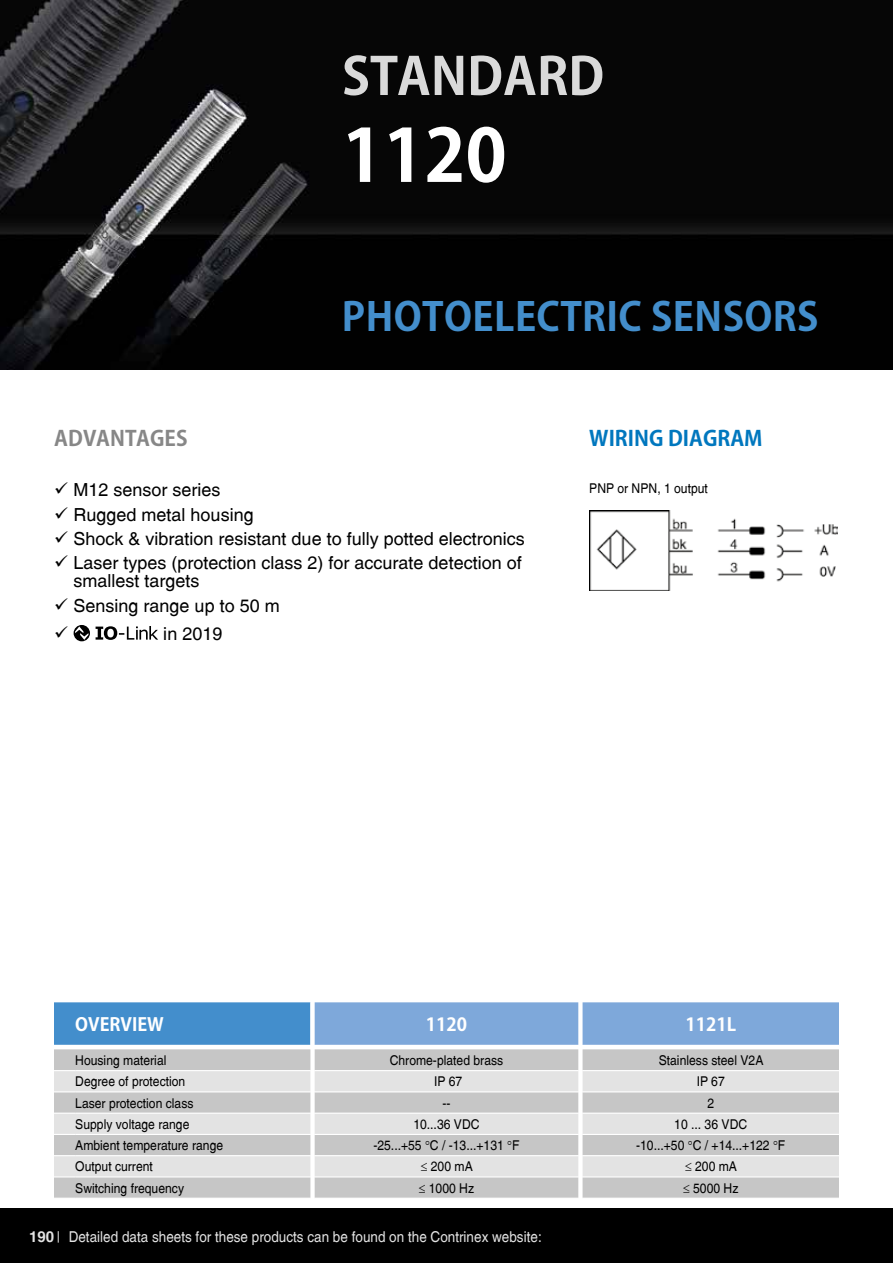
<style>
.page{position:relative;width:893px;height:1263px;background:#fff}
.page>*{position:absolute;margin:0;border:0;box-sizing:border-box;transform-origin:0 0}
.t1{font:700 72px "Koz Go Pro";color:#fff}
.t2{font:700 51px "Koz Go Pro";color:#dadada}
.t3{font:700 39px "Koz Go Pro";letter-spacing:.01em;color:#438ecc}
.t4{font:700 21px "Koz Go Pro";color:#0077be}
.t5{font:700 21px "Koz Go Pro";color:#878787}
.t6{font:18px/18px "Switzerland Plain";color:#000}
.t7{font:700 18px "Koz Go Pro";color:#fff}
.t8{font:15px "Switzerland Plain";color:#e3e3e3;scale:.9 1}
.t9{font:13.5px "Switzerland Plain";color:#000;scale:.9 1}
.s1{font-family:"Switzerland";font-weight:700}
</style>
<div class="page">
<div style="left:0;top:1208px;width:893px;height:55px;background:#000"></div>
<img style="left:0;top:0;width:893px;height:370px">
<img style="left:589px;top:510px;width:248px;height:80px">
<svg style="left:74px;top:625px;width:16px;height:16px"></svg>
<svg style="left:96px;top:626px;width:62px;height:14px"></svg>
<svg style="left:54px;top:1002px;width:785px;height:43px;background:#6ea1d6"></svg>
<svg style="left:54px;top:1049px;width:785px;height:149px;background:#c8c8c8"></svg>
<svg style="left:54px;top:1071px;width:785px;height:105px;background:#d8d8d8"></svg>
<svg style="left:54px;top:1070px;width:21px;height:1px"></svg>
<hr style="left:75px;top:1070px;width:235px;height:1px;background:#fff">
<hr style="left:315px;top:1070px;width:263px;height:1px;background:#fff">
<hr style="left:583px;top:1070px;width:256px;height:1px;background:#fff">
<svg style="left:54px;top:1091px;width:21px;height:1px"></svg>
<hr style="left:75px;top:1091px;width:235px;height:1px;background:#fff">
<hr style="left:315px;top:1091px;width:263px;height:1px;background:#fff">
<hr style="left:583px;top:1091px;width:256px;height:1px;background:#fff">
<hr style="left:54px;top:1112px;width:21px;height:2px;background:#fff">
<hr style="left:75px;top:1112px;width:235px;height:2px;background:#fff">
<hr style="left:315px;top:1112px;width:263px;height:2px;background:#fff">
<hr style="left:583px;top:1112px;width:256px;height:2px;background:#fff">
<svg style="left:54px;top:1134px;width:21px;height:1px"></svg>
<hr style="left:75px;top:1134px;width:235px;height:1px;background:#fff">
<hr style="left:315px;top:1134px;width:263px;height:1px;background:#fff">
<hr style="left:583px;top:1134px;width:256px;height:1px;background:#fff">
<svg style="left:54px;top:1155px;width:21px;height:1px"></svg>
<hr style="left:75px;top:1155px;width:235px;height:1px;background:#fff">
<hr style="left:315px;top:1155px;width:263px;height:1px;background:#fff">
<hr style="left:583px;top:1155px;width:256px;height:1px;background:#fff">
<svg style="left:54px;top:1176px;width:21px;height:1px"></svg>
<hr style="left:75px;top:1176px;width:235px;height:1px;background:#fff">
<hr style="left:315px;top:1176px;width:263px;height:1px;background:#fff">
<hr style="left:583px;top:1176px;width:256px;height:1px;background:#fff">
<svg style="left:426px;top:1141px;width:3px;height:4px"></svg>
<svg style="left:508px;top:1141px;width:3px;height:4px"></svg>
<svg style="left:688px;top:1141px;width:4px;height:4px"></svg>
<svg style="left:774px;top:1141px;width:3px;height:4px"></svg>
<p class="t2" style="left:342px;top:43px;width:264px">STANDARD</p>
<p class="t1" style="left:342px;top:109px;width:166px">1120</p>
<p class="t3" style="left:342px;top:292px;width:478px">PHOTOELECTRIC SENSORS</p>
<p class="t5" style="left:54px;top:425px;width:135px">ADVANTAGES</p>
<p class="t6" style="left:54px;top:481px;width:168px">✓ M12 sensor series</p>
<p class="t6" style="left:54px;top:505px;width:201px">✓ Rugged metal housing</p>
<p class="t6" style="left:54px;top:529px;width:472px">✓ Shock &amp; vibration resistant due to fully potted electronics</p>
<p class="t6" style="left:73px;top:554px;width:450px;text-indent:-19px">✓ Laser types (protection class 2) for accurate detection of smallest targets</p>
<p class="t6" style="left:54px;top:591px;width:227px;line-height:27.9px">✓ Sensing range up to 50 m ✓</p>
<p class="t6" style="left:163px;top:624px;width:61px">in 2019</p>
<p class="t4" style="left:589px;top:425px;width:175px">WIRING DIAGRAM</p>
<p class="t9" style="left:589px;top:480px;width:133px">PNP or NPN, 1 output</p>
<p class="t7" style="left:75px;top:1013px;width:90px">OVERVIEW</p>
<p class="t7" style="left:426px;top:1013px;width:43px">1120</p>
<p class="t7" style="left:685px;top:1013px;width:52px">1121L</p>
<p class="t9" style="left:75px;top:1052px;width:103px">Housing material</p>
<p class="t9" style="left:390px;top:1052px;width:128px">Chrome-plated brass</p>
<p class="t9" style="left:659px;top:1052px;width:118px">Stainless steel V2A</p>
<p class="t9" style="left:75px;top:1073px;width:124px">Degree of protection</p>
<p class="t9" style="left:434px;top:1073px;width:33px">IP 67</p>
<p class="t9" style="left:697px;top:1073px;width:33px">IP 67</p>
<p class="t9" style="left:75px;top:1095px;width:133px">Laser protection class</p>
<p class="t9" style="left:442px;top:1095px;width:10px">--</p>
<p class="t9" style="left:707px;top:1095px;width:9px">2</p>
<p class="t9" style="left:75px;top:1116px;width:128px">Supply voltage range</p>
<p class="t9" style="left:413px;top:1116px;width:75px">10...36 VDC</p>
<p class="t9" style="left:674px;top:1116px;width:83px">10 ... 36 VDC</p>
<p class="t9" style="left:75px;top:1137px;width:166px">Ambient temperature range</p>
<p class="t9" style="left:373px;top:1137px;width:164px">-25...+55 C / -13...+131 F</p>
<p class="t9" style="left:636px;top:1137px;width:167px">-10...+50 C / +14...+122 F</p>
<p class="t9" style="left:75px;top:1158px;width:88px">Output current</p>
<p class="t9" style="left:421px;top:1158px;width:59px">≤ 200 mA</p>
<p class="t9" style="left:685px;top:1158px;width:59px">≤ 200 mA</p>
<p class="t9" style="left:75px;top:1180px;width:122px">Switching frequency</p>
<p class="t9" style="left:419px;top:1180px;width:63px">≤ 1000 Hz</p>
<p class="t9" style="left:683px;top:1180px;width:63px">≤ 5000 Hz</p>
<p class="t8" style="left:29px;top:1228px;width:571px"><span class="s1">190</span> Detailed data sheets for these products can be found on the Contrinex website:</p>
</div>
